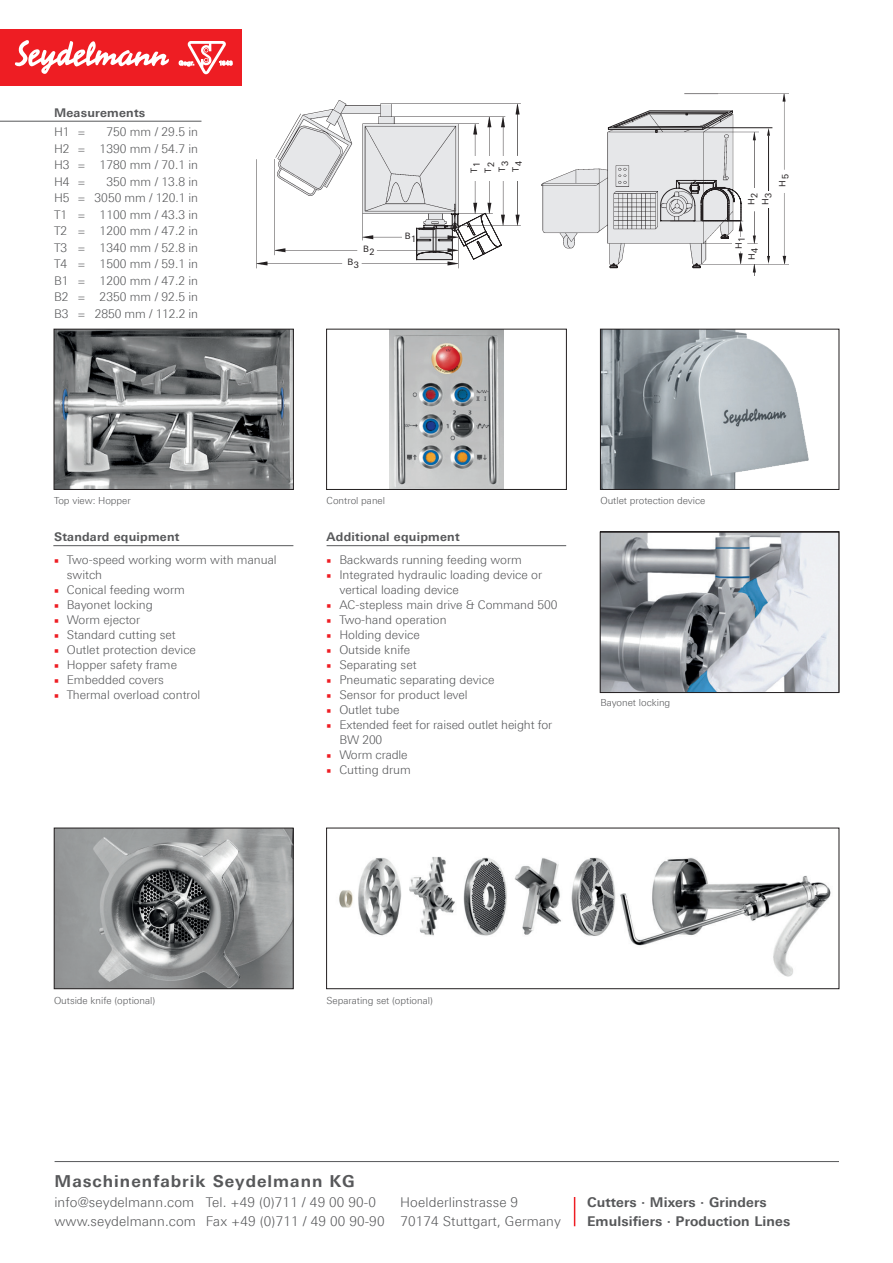
<style>
.page{position:relative;width:893px;height:1263px;background:#fff}
.page>*{position:absolute;margin:0;border:0;box-sizing:border-box;transform-origin:0 0}
.t1{font:700 16.5px "Linotype Univers 630";letter-spacing:.06em;color:#57585a}
.t2{font:300 13.5px/19.5px "Linotype Univers 330";letter-spacing:.01em;color:#57585a}
.t3{font:700 13.5px/19.5px "Linotype Univers 630";letter-spacing:.01em;color:#57585a}
.t4{font:300 12px/16.5px "Linotype Univers 330";color:#57585a}
.t5{font:700 12px "Linotype Univers 630";letter-spacing:.02em;color:#57585a}
.t6{font:300 9.75px "Linotype Univers 330";color:#57585a}
.t7{font:8.85px/13.8px "Linotype Univers Basic";letter-spacing:.075em;color:#231f20;text-align:justify}
.s1{font-family:"Minion Pro";font-weight:700;font-stretch:condensed;color:#ee1d23}
</style>
<div class="page">
<img style="left:610px;top:93px;width:178px;height:183px">
<img style="left:256px;top:103px;width:265px;height:166px">
<div style="left:469px;top:156px;width:54px;height:24px;background:#fff"></div>
<div style="left:345px;top:259px;width:16px;height:12px;background:#fff"></div>
<div style="left:733px;top:237px;width:13px;height:13px;background:#fff"></div>
<div style="left:779px;top:172px;width:13px;height:20px;background:#fff"></div>
<div style="left:748px;top:189px;width:13px;height:19px;background:#fff"></div>
<div style="left:759px;top:130px;width:17px;height:134px;background:#fff"></div>
<svg style="left:278px;top:101px;width:224px;height:159px"></svg>
<svg style="left:541px;top:110px;width:201px;height:158px"></svg>
<hr style="left:702px;top:127px;width:70px;height:1px;background:#231f20">
<svg style="left:767px;top:128px;width:3px;height:8px"></svg>
<svg style="left:767px;top:256px;width:3px;height:8px"></svg>
<hr style="left:768px;top:135px;width:1px;height:127px;background:#231f20">
<div style="left:761px;top:191px;width:13px;height:17px;background:#fff"></div>
<img style="left:390px;top:331px;width:113px;height:157px">
<div style="left:326px;top:329px;width:241px;height:161px;border:1px solid #231f20"></div>
<img style="left:339px;top:856px;width:492px;height:121px">
<div style="left:326px;top:828px;width:513px;height:161px;border:1px solid #231f20"></div>
<img style="left:56px;top:830px;width:235px;height:157px">
<div style="left:54px;top:828px;width:239px;height:161px;border:1px solid #231f20"></div>
<img style="left:602px;top:534px;width:235px;height:157px">
<div style="left:600px;top:532px;width:239px;height:161px;border:1px solid #231f20"></div>
<img style="left:56px;top:331px;width:236px;height:157px">
<div style="left:54px;top:329px;width:240px;height:161px;border:1px solid #231f20"></div>
<img style="left:602px;top:331px;width:207px;height:157px">
<div style="left:600px;top:329px;width:239px;height:161px;border:1px solid #231f20"></div>
<hr style="left:327px;top:545px;width:239px;height:1px;background:#57585a">
<hr style="left:0;top:121px;width:201px;height:1px;background:#57585a">
<hr style="left:53px;top:545px;width:240px;height:1px;background:#57585a">
<hr style="left:55px;top:1161px;width:784px;height:1px;background:#57585a">
<svg style="left:574px;top:1197px;width:1px;height:29px"></svg>
<div style="left:0;top:29px;width:242px;height:56px;background:#ee1d23"></div>
<svg style="left:15px;top:40px;width:154px;height:34px"></svg>
<svg style="left:179px;top:41px;width:53px;height:33px"></svg>
<p class="t5" style="left:54px;top:105px;width:93px">Measurements</p>
<p class="t4" style="left:54px;top:124px;width:17px">H1<br>H2<br>H3<br>H4<br>H5<br>T1<br>T2<br>T3<br>T4<br>B1<br>B2<br>B3</p>
<p class="t4" style="left:77px;top:123px;width:10px;text-align:justify">= = = = = = = = = = = =</p>
<p class="t4" style="left:94px;top:124px;width:105px;text-align:right">750 mm / 29.5 in<br>1390 mm / 54.7 in<br>1780 mm / 70.1 in<br>350 mm / 13.8 in<br>3050 mm / 120.1 in<br>1100 mm / 43.3 in<br>1200 mm / 47.2 in<br>1340 mm / 52.8 in<br>1500 mm / 59.1 in<br>1200 mm / 47.2 in<br>2350 mm / 92.5 in<br>2850 mm / 112.2 in</p>
<p class="t7" style="left:363px;top:243px;width:13px">B2</p>
<p class="t7" style="left:347px;top:257px;width:13px">B3</p>
<p class="t7" style="left:405px;top:231px;width:13px">B1</p>
<p class="t7" style="left:483px;top:173px;width:13px;rotate:-90deg">T2<br>T3<br>T4</p>
<p class="t7" style="left:468px;top:172px;width:12px;rotate:-90deg">T1</p>
<p class="t7" style="left:777px;top:187px;width:14px;rotate:-90deg">H5</p>
<p class="t7" style="left:760px;top:205px;width:14px;rotate:-90deg">H3</p>
<p class="t7" style="left:746px;top:205px;width:14px;rotate:-90deg">H2</p>
<p class="t7" style="left:733px;top:249px;width:14px;rotate:-90deg">H1</p>
<p class="t7" style="left:746px;top:260px;width:14px;rotate:-90deg">H4</p>
<p class="t6" style="left:54px;top:495px;width:78px">Top view: Hopper</p>
<p class="t6" style="left:327px;top:495px;width:60px">Control panel</p>
<p class="t6" style="left:600px;top:495px;width:106px">Outlet protection device</p>
<p class="t5" style="left:54px;top:530px;width:127px">Standard equipment</p>
<p class="t5" style="left:327px;top:530px;width:135px">Additional equipment</p>
<p class="t4" style="left:327px;top:552px;width:197px"><span class="s1">■</span> Backwards running feeding worm</p>
<p class="t4" style="left:339px;top:567px;width:204px;line-height:15px;text-indent:-13px"><span class="s1">■</span> Integrated hydraulic loading device or vertical loading device</p>
<p class="t4" style="left:327px;top:597px;width:233px"><span class="s1">■</span> AC-stepless main drive &amp; Command 500</p>
<p class="t4" style="left:327px;top:612px;width:121px"><span class="s1">■</span> Two-hand operation</p>
<p class="t4" style="left:327px;top:627px;width:95px"><span class="s1">■</span> Holding device</p>
<p class="t4" style="left:327px;top:642px;width:85px"><span class="s1">■</span> Outside knife</p>
<p class="t4" style="left:327px;top:657px;width:92px"><span class="s1">■</span> Separating set</p>
<p class="t4" style="left:327px;top:672px;width:169px"><span class="s1">■</span> Pneumatic separating device</p>
<p class="t4" style="left:327px;top:687px;width:143px"><span class="s1">■</span> Sensor for product level</p>
<p class="t4" style="left:327px;top:702px;width:75px"><span class="s1">■</span> Outlet tube</p>
<p class="t4" style="left:339px;top:717px;width:214px;line-height:15px;text-indent:-13px"><span class="s1">■</span> Extended feet for raised outlet height for<br>BW 200</p>
<p class="t4" style="left:327px;top:747px;width:83px"><span class="s1">■</span> Worm cradle</p>
<p class="t4" style="left:327px;top:762px;width:86px"><span class="s1">■</span> Cutting drum</p>
<p class="t4" style="left:67px;top:552px;width:211px;line-height:15px;text-indent:-13px"><span class="s1">■</span> Two-speed working worm with manual switch</p>
<p class="t4" style="left:54px;top:582px;width:132px"><span class="s1">■</span> Conical feeding worm</p>
<p class="t4" style="left:54px;top:597px;width:100px"><span class="s1">■</span> Bayonet locking</p>
<p class="t4" style="left:54px;top:612px;width:88px"><span class="s1">■</span> Worm ejector</p>
<p class="t4" style="left:54px;top:627px;width:123px"><span class="s1">■</span> Standard cutting set</p>
<p class="t4" style="left:54px;top:642px;width:143px"><span class="s1">■</span> Outlet protection device</p>
<p class="t4" style="left:54px;top:657px;width:125px"><span class="s1">■</span> Hopper safety frame</p>
<p class="t4" style="left:54px;top:672px;width:111px"><span class="s1">■</span> Embedded covers</p>
<p class="t4" style="left:54px;top:687px;width:148px"><span class="s1">■</span> Thermal overload control</p>
<p class="t6" style="left:600px;top:697px;width:71px">Bayonet locking</p>
<p class="t6" style="left:54px;top:994px;width:103px">Outside knife (optional)</p>
<p class="t6" style="left:327px;top:994px;width:108px">Separating set (optional)</p>
<h1 class="t1" style="left:55px;top:1171px;width:302px">Maschinenfabrik Seydelmann KG</h1>
<p class="t2" style="left:54px;top:1192px;width:323px">info@seydelmann.com Tel. +49 (0)711 / 49 00 90-0</p>
<p class="t2" style="left:54px;top:1192px;width:508px;text-indent:346px">Hoelderlinstrasse 9 www.seydelmann.com Fax +49 (0)711 / 49 00 90-90 70174 Stuttgart, Germany</p>
<p class="t3" style="left:587px;top:1192px;width:205px">Cutters · Mixers · Grinders<br>Emulsifiers · Production Lines</p>
</div>
